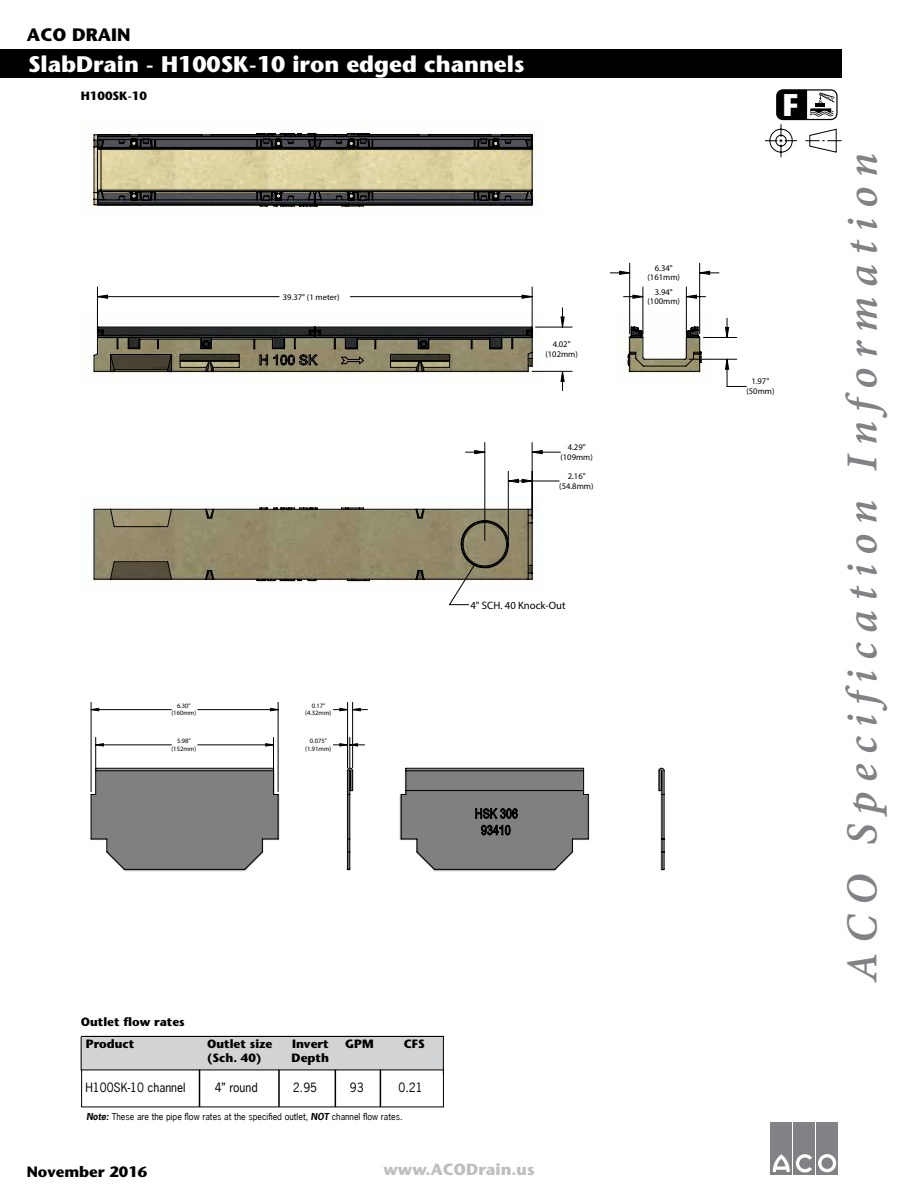
<style>
.page{position:relative;width:918px;height:1188px;background:#fff}
.page>*{position:absolute;margin:0;border:0;box-sizing:border-box;transform-origin:0 0}
.t1{font:italic 700 48px "Adobe Devanagari";letter-spacing:.2em;color:#808285}
.t2{font:700 31.35px "Stone Sans";color:#fff}
.t3{font:700 22.5px "Stone Sans";color:#fff}
.t4{font:700 18px "Stone Sans";color:#000}
.t5{font:700 16.2px "Stone Sans";color:#bcbec0}
.t6{font:700 15px "Stone Sans";color:#000}
.t7{font:700 12px "Stone Sans";color:#000}
.t8{font:12px "News Gothic";color:#000}
.t9{font:10.65px "Arial";color:#000}
.t10{font:9px "News Gothic";color:#000}
.t11{font:8.55px/9.6px "Arial";color:#000;text-align:center}
.t12{font:6.6px/7.4px "Arial";color:#000;text-align:center}
.s1{font-weight:700;font-style:italic}
</style>
<div class="page">
<div style="left:81px;top:1035px;width:363px;height:35px;background:#d1d3d4;border:1px solid #d1d3d4"></div>
<hr style="left:81px;top:1037px;width:1px;height:34px;background:#000">
<hr style="left:81px;top:1036px;width:363px;height:1px;background:#000">
<hr style="left:443px;top:1036px;width:1px;height:38px;background:#000">
<hr style="left:199px;top:1070px;width:1px;height:37px;background:#000">
<hr style="left:278px;top:1070px;width:2px;height:37px;background:#000">
<hr style="left:335px;top:1070px;width:1px;height:37px;background:#000">
<hr style="left:380px;top:1070px;width:1px;height:37px;background:#000">
<svg style="left:93px;top:133px;width:609px;height:448px"></svg>
<div style="left:771px;top:1122px;width:21px;height:52px;background:#808285"></div>
<div style="left:794px;top:1122px;width:21px;height:52px;background:#808285"></div>
<div style="left:816px;top:1122px;width:22px;height:52px;background:#808285"></div>
<svg style="left:818px;top:1154px;width:18px;height:18px"></svg>
<svg style="left:772px;top:1154px;width:40px;height:19px"></svg>
<div style="left:0;top:50px;width:841px;height:28px;background:#000"></div>
<div style="left:776px;top:89px;width:62px;height:31px;border:1px solid #000;border-radius:6px"></div>
<svg style="left:765px;top:90px;width:76px;height:67px"></svg>
<img style="left:90px;top:758px;width:188px;height:114px">
<img style="left:347px;top:758px;width:7px;height:113px">
<img style="left:405px;top:767px;width:179px;height:105px">
<hr style="left:91px;top:702px;width:1px;height:90px;background:#000">
<hr style="left:278px;top:702px;width:1px;height:90px;background:#000">
<hr style="left:95px;top:737px;width:1px;height:31px;background:#000">
<hr style="left:273px;top:737px;width:1px;height:31px;background:#000">
<hr style="left:350px;top:737px;width:1px;height:31px;background:#000">
<hr style="left:347px;top:702px;width:1px;height:66px;background:#000">
<hr style="left:352px;top:702px;width:1px;height:66px;background:#000">
<svg style="left:91px;top:708px;width:276px;height:39px"></svg>
<svg style="left:91px;top:768px;width:574px;height:102px"></svg>
<h3 class="t4" style="left:27px;top:24px;width:105px">ACO DRAIN</h3>
<h3 class="t3" style="left:28px;top:51px;width:498px">SlabDrain - H100SK-10 iron edged channels</h3>
<h3 class="t7" style="left:81px;top:88px;width:68px">H100SK-10</h3>
<p class="t11" style="left:283px;top:292px;width:58px">39.37" (1 meter)</p>
<p class="t12" style="left:171px;top:702px;width:26px">6.30" (160mm)</p>
<p class="t12" style="left:171px;top:737px;width:26px">5.98" (152mm)</p>
<p class="t12" style="left:305px;top:737px;width:28px">0.075" (1.91mm)</p>
<p class="t12" style="left:305px;top:702px;width:28px">0.17" (4.32mm)</p>
<p class="t11" style="left:545px;top:339px;width:34px">4.02" (102mm)</p>
<p class="t11" style="left:560px;top:442px;width:34px">4.29" (109mm)</p>
<p class="t11" style="left:559px;top:471px;width:36px">2.16" (54.8mm)</p>
<p class="t9" style="left:470px;top:599px;width:97px">4" SCH. 40 Knock-Out</p>
<p class="t11" style="left:648px;top:263px;width:34px">6.34" (161mm)</p>
<p class="t11" style="left:648px;top:287px;width:34px">3.94" (100mm)</p>
<h3 class="t7" style="left:81px;top:1015px;width:106px">Outlet flow rates</h3>
<h3 class="t7" style="left:86px;top:1036px;width:50px">Product</h3>
<h3 class="t7" style="left:207px;top:1036px;width:67px">Outlet size</h3>
<h3 class="t7" style="left:292px;top:1036px;width:38px">Invert</h3>
<h3 class="t7" style="left:345px;top:1036px;width:30px">GPM</h3>
<h3 class="t7" style="left:404px;top:1036px;width:22px">CFS</h3>
<h3 class="t7" style="left:207px;top:1051px;width:56px">(Sch. 40)</h3>
<h3 class="t7" style="left:292px;top:1051px;width:39px">Depth</h3>
<h3 class="t8" style="left:85px;top:1080px;width:102px">H100SK-10 channel</h3>
<h3 class="t8" style="left:215px;top:1080px;width:45px">4” round</h3>
<h3 class="t8" style="left:293px;top:1080px;width:26px">2.95</h3>
<h3 class="t8" style="left:350px;top:1080px;width:15px">93</h3>
<h3 class="t8" style="left:399px;top:1080px;width:26px">0.21</h3>
<p class="t10" style="left:86px;top:1111px;width:318px"><span class="s1">Note:</span> These are the pipe flow rates at the specified outlet, <span class="s1">NOT</span> channel flow rates.</p>
<h3 class="t6" style="left:27px;top:1162px;width:122px">November 2016</h3>
<h3 class="t5" style="left:383px;top:1160px;width:153px">www.ACODrain.us</h3>
<h2 class="t2" style="left:783px;top:86px;width:17px">F</h2>
<p class="t11" style="left:746px;top:377px;width:30px">1.97" (50mm)</p>
<h1 class="t1" style="left:835px;top:982px;width:830px;rotate:-90deg">ACO Specification Information</h1>
</div>
